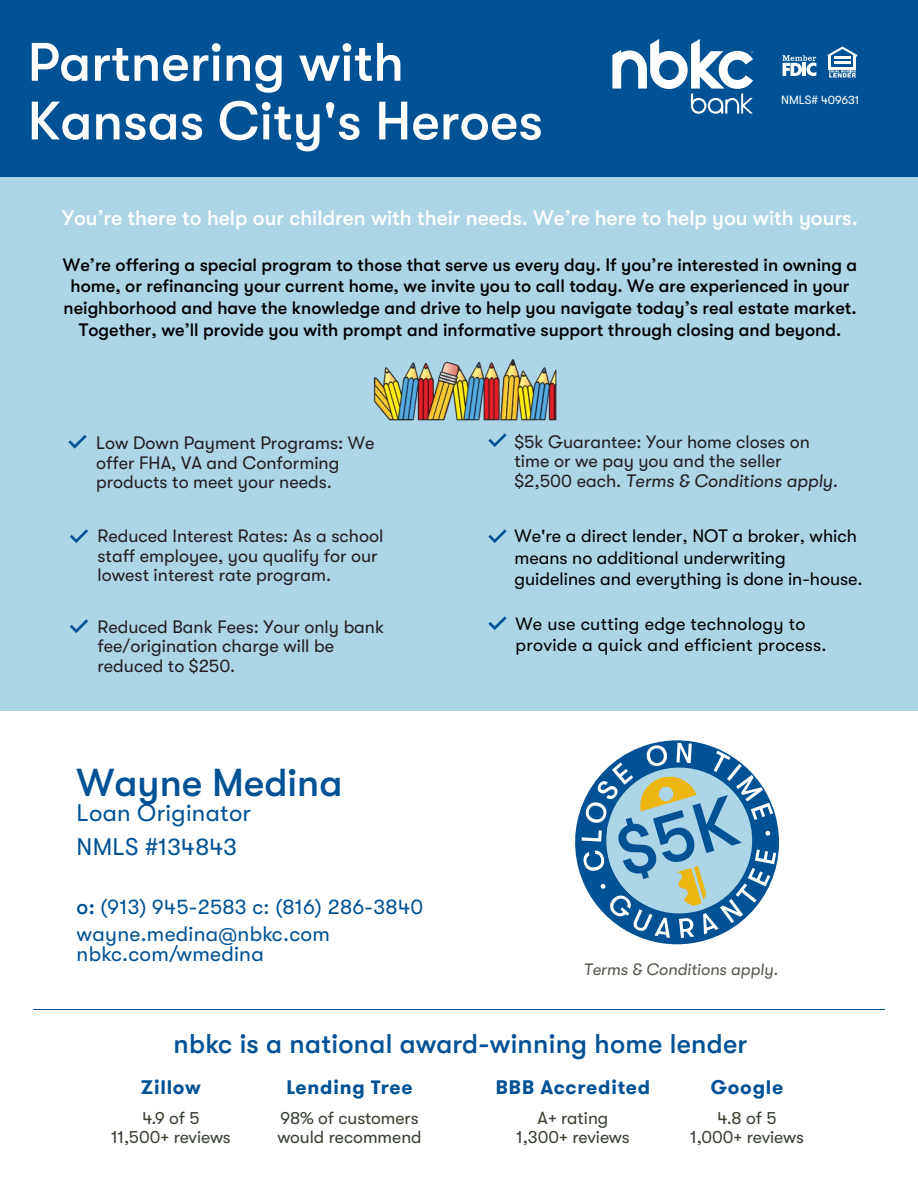
<style>
.page{position:relative;width:918px;height:1188px;background:#fff}
.page>*{position:absolute;margin:0;border:0;box-sizing:border-box;transform-origin:0 0}
.t1{font:500 54px/58.7px "GT Walsheim";color:#fff}
.t2{font:500 39px "GT Walsheim";color:#005294}
.t3{font:500 27px "GT Walsheim";letter-spacing:.01em;color:#005295}
.t4{font:24px/33.8px "GT Walsheim";letter-spacing:.01em;color:#005294}
.t5{font:500 21px "GT Walsheim";color:#fff}
.t6{font:21px/27px "GT Walsheim";letter-spacing:.015em;color:#005294}
.t7{font:700 19.5px "GT Walsheim";letter-spacing:.04em;color:#005295}
.t8{font:500 18px/21.6px "GT Walsheim";color:#000;text-align:center}
.t9{font:18px/19.5px "GT Walsheim";color:#231f20}
.t10{font:18px/21.6px "GT Walsheim";color:#000}
.t11{font:17.55px "GT Walsheim";color:#384132}
.t12{font:italic 16.5px "GT Walsheim";color:#54594c}
.t13{font:12px "GT Walsheim";color:#fff}
.s1{font-weight:500}
.s2{font-style:italic}
</style>
<div class="page">
<div style="left:0;top:174px;width:918px;height:537px;background:#acd5e7"></div>
<div style="left:0;top:0;width:918px;height:177px;background:#005295"></div>
<svg style="left:827px;top:46px;width:31px;height:32px"></svg>
<svg style="left:782px;top:55px;width:34px;height:21px"></svg>
<hr style="left:802px;top:63px;width:4px;height:13px;background:#fff">
<svg style="left:612px;top:39px;width:141px;height:75px"></svg>
<svg style="left:575px;top:740px;width:204px;height:204px"></svg>
<hr style="left:33px;top:1009px;width:852px;height:1px;background:#005294">
<svg style="left:488px;top:433px;width:19px;height:14px"></svg>
<svg style="left:488px;top:529px;width:19px;height:14px"></svg>
<svg style="left:488px;top:616px;width:19px;height:14px"></svg>
<svg style="left:68px;top:435px;width:19px;height:14px"></svg>
<svg style="left:70px;top:529px;width:18px;height:14px"></svg>
<svg style="left:70px;top:619px;width:18px;height:14px"></svg>
<img style="left:373px;top:359px;width:184px;height:62px">
<p class="t1" style="left:28px;top:33px;width:517px">Partnering with<br>Kansas City's Heroes</p>
<p class="t13" style="left:781px;top:93px;width:80px">NMLS# 409631</p>
<p class="t5" style="left:62px;top:206px;width:797px">You’re there to help our children with their needs. We’re here to help you with yours.</p>
<p class="t8" style="left:63px;top:254px;width:796px">We’re offering a special program to those that serve us every day. If you’re interested in owning a home, or refinancing your current home, we invite you to call today. We are experienced in your neighborhood and have the knowledge and drive to help you navigate today’s real estate market.<br>Together, we’ll provide you with prompt and informative support through closing and beyond.</p>
<p class="t9" style="left:96px;top:434px;width:280px">Low Down Payment Programs: We offer FHA, VA and Conforming products to meet your needs.</p>
<p class="t9" style="left:98px;top:527px;width:287px">Reduced Interest Rates: As a school staff employee, you qualify for our lowest interest rate program.</p>
<p class="t9" style="left:97px;top:617px;width:288px">Reduced Bank Fees: Your only bank fee/origination charge will be reduced to $250.</p>
<p class="t2" style="left:77px;top:761px;width:267px">Wayne Medina</p>
<p class="t4" style="left:77px;top:796px;width:176px">Loan Originator<br>NMLS #134843</p>
<p class="t6" style="left:77px;top:893px;width:348px"><span class="s1">o:</span> (913) 945-2583 c: (816) 286-3840 wayne.medina@nbkc.com</p>
<p class="t6" style="left:77px;top:941px;width:189px">nbkc.com/wmedina</p>
<p class="t9" style="left:514px;top:432px;width:325px">$5k Guarantee: Your home closes on time or we pay you and the seller $2,500 each. <span class="s2">Terms &amp; Conditions apply.</span></p>
<p class="t10" style="left:514px;top:525px;width:350px">We're a direct lender, NOT a broker, which means no additional underwriting guidelines and everything is done in-house.</p>
<p class="t10" style="left:515px;top:613px;width:313px">We use cutting edge technology to provide a quick and efficient process.</p>
<p class="t12" style="left:584px;top:960px;width:196px">Terms &amp; Conditions apply.</p>
<p class="t3" style="left:174px;top:1029px;width:575px">nbkc is a national award-winning home lender</p>
<p class="t7" style="left:141px;top:1075px;width:61px">Zillow</p>
<p class="t7" style="left:286px;top:1075px;width:128px">Lending Tree</p>
<p class="t7" style="left:496px;top:1075px;width:156px">BBB Accredited</p>
<p class="t7" style="left:711px;top:1075px;width:74px">Google</p>
<p class="t11" style="left:142px;top:1108px;width:59px">4.9 of 5</p>
<p class="t11" style="left:111px;top:1127px;width:121px">11,500+ reviews</p>
<p class="t11" style="left:281px;top:1108px;width:140px">98% of customers</p>
<p class="t11" style="left:277px;top:1127px;width:146px">would recommend</p>
<p class="t11" style="left:718px;top:1108px;width:60px">4.8 of 5</p>
<p class="t11" style="left:690px;top:1127px;width:115px">1,000+ reviews</p>
<p class="t11" style="left:538px;top:1108px;width:72px">A+ rating</p>
<p class="t11" style="left:516px;top:1127px;width:115px">1,300+ reviews</p>
</div>
